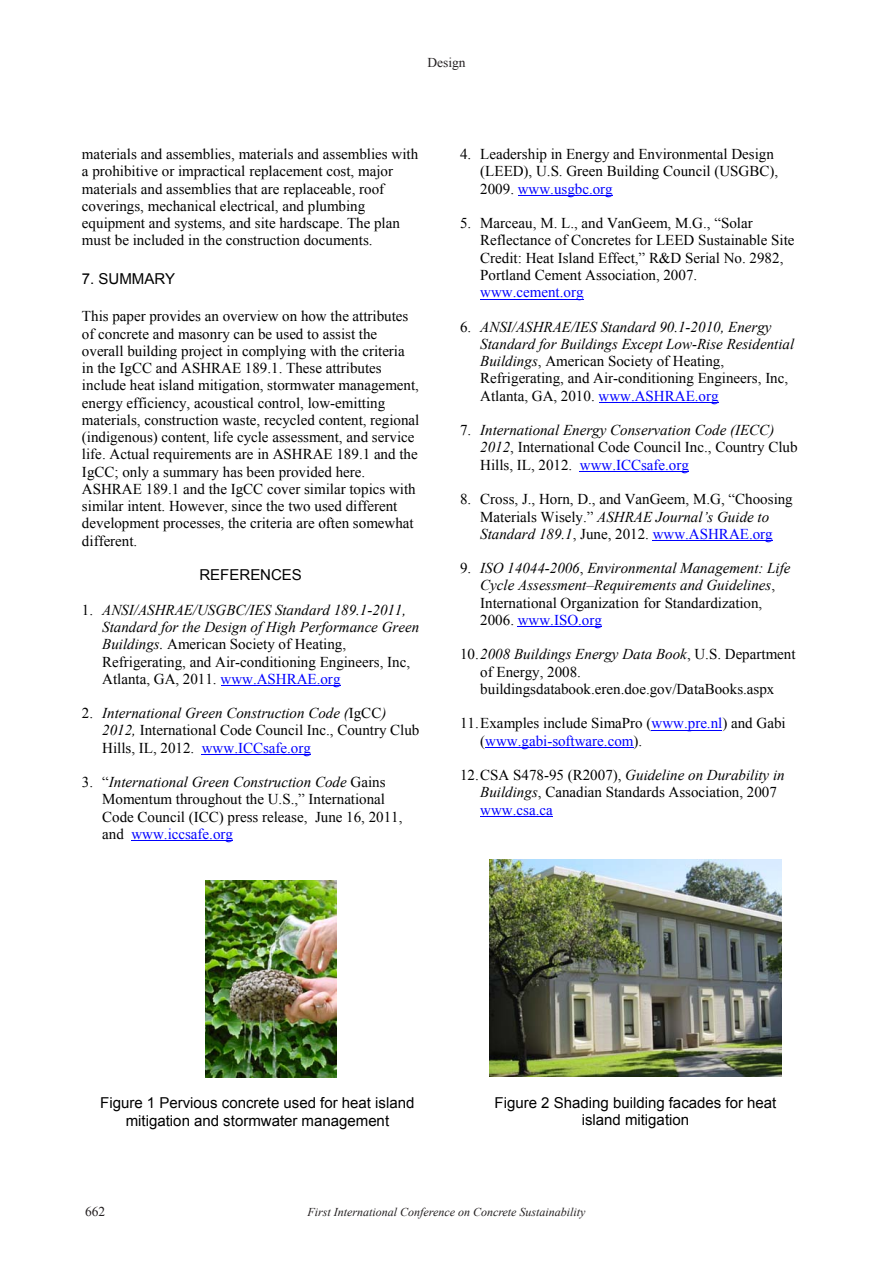
<style>
.page{position:relative;width:893px;height:1263px;background:#fff}
.page>*{position:absolute;margin:0;border:0;box-sizing:border-box;transform-origin:0 0}
.t1{font:15px/17.2px "Times New Roman";color:#000}
.t2{font:italic 15px/17.2px "Times New Roman";color:#000}
.t3{font:15px/17.2px "Arial";color:#000;text-align:center}
.t4{font:15px "Times New Roman";color:#00f}
.t5{font:13.5px "Times New Roman";color:#231f20}
.t6{font:italic 12px "Times New Roman";color:#231f20}
.s1{font-style:normal}
.s2{font-style:normal;color:#00f}
.s3{font-style:italic}
.s4{color:#00f}
</style>
<div class="page">
<hr style="left:221px;top:685px;width:120px;height:1px;background:#00f">
<hr style="left:202px;top:754px;width:109px;height:1px;background:#00f">
<hr style="left:131px;top:840px;width:102px;height:1px;background:#00f">
<hr style="left:518px;top:195px;width:95px;height:1px;background:#00f">
<hr style="left:480px;top:299px;width:104px;height:1px;background:#00f">
<hr style="left:599px;top:402px;width:120px;height:1px;background:#00f">
<hr style="left:580px;top:471px;width:109px;height:1px;background:#00f">
<hr style="left:653px;top:540px;width:120px;height:1px;background:#00f">
<hr style="left:518px;top:627px;width:84px;height:1px;background:#00f">
<hr style="left:651px;top:730px;width:71px;height:1px;background:#00f">
<hr style="left:485px;top:747px;width:148px;height:1px;background:#00f">
<hr style="left:480px;top:816px;width:73px;height:1px;background:#00f">
<img style="left:206px;top:880px;width:130px;height:197px">
<img style="left:490px;top:859px;width:292px;height:217px">
<p class="t5" style="left:427px;top:53px;width:40px">Design</p>
<p class="t1" style="left:82px;top:145px;width:338px">materials and assemblies, materials and assemblies with a prohibitive or impractical replacement cost, major materials and assemblies that are replaceable, roof coverings, mechanical electrical, and plumbing equipment and systems, and site hardscape. The plan must be included in the construction documents.</p>
<p class="t3" style="left:82px;top:270px;width:95px">7. SUMMARY</p>
<p class="t1" style="left:82px;top:308px;width:339px">This paper provides an overview on how the attributes of concrete and masonry can be used to assist the overall building project in complying with the criteria in the IgCC and ASHRAE 189.1. These attributes include heat island mitigation, stormwater management, energy efficiency, acoustical control, low-emitting materials, construction waste, recycled content, regional (indigenous) content, life cycle assessment, and service life. Actual requirements are in ASHRAE 189.1 and the IgCC; only a summary has been provided here.<br>ASHRAE 189.1 and the IgCC cover similar topics with similar intent. However, since the two used different development processes, the criteria are often somewhat different.</p>
<p class="t3" style="left:199px;top:566px;width:104px">REFERENCES</p>
<p class="t2" style="left:102px;top:601px;width:318px;text-indent:-20px"><span class="s1">1.</span> ANSI/ASHRAE/USGBC/IES Standard 189.1-2011, Standard for the Design of High Performance Green Buildings. <span class="s1">American Society of Heating, Refrigerating, and Air-conditioning Engineers, Inc, Atlanta, GA, 2011.</span> <span class="s2">www.ASHRAE.org</span></p>
<p class="t1" style="left:102px;top:704px;width:319px;text-indent:-20px">2. <span class="s3">International Green Construction Code (</span>IgCC<span class="s3">)<br>2012,</span> International Code Council Inc., Country Club<br>Hills, IL, 2012. <span class="s4">www.ICCsafe.org</span></p>
<p class="t1" style="left:102px;top:773px;width:302px;text-indent:-20px">3. “<span class="s3">International Green Construction Code</span> Gains Momentum throughout the U.S.,” International Code Council (ICC) press release, June 16, 2011, and <span class="s4">www.iccsafe.org</span></p>
<p class="t1" style="left:480px;top:145px;width:299px;text-indent:-20px">4. Leadership in Energy and Environmental Design (LEED), U.S. Green Building Council (USGBC),<br>2009. <span class="s4">www.usgbc.org</span></p>
<p class="t1" style="left:480px;top:214px;width:316px;text-indent:-20px">5. Marceau, M. L., and VanGeem, M.G., “Solar Reflectance of Concretes for LEED Sustainable Site Credit: Heat Island Effect,” R&amp;D Serial No. 2982, Portland Cement Association, 2007.</p>
<p class="t4" style="left:480px;top:282px;width:105px">www.cement.org</p>
<p class="t2" style="left:480px;top:318px;width:315px;text-indent:-20px"><span class="s1">6.</span> ANSI/ASHRAE/IES Standard 90.1-2010, Energy Standard for Buildings Except Low-Rise Residential Buildings<span class="s1">, American Society of Heating, Refrigerating, and Air-conditioning Engineers, Inc, Atlanta, GA, 2010.</span> <span class="s2">www.ASHRAE.org</span></p>
<p class="t1" style="left:480px;top:421px;width:319px;text-indent:-20px">7. <span class="s3">International Energy Conservation Code (IECC)<br>2012</span>, International Code Council Inc., Country Club<br>Hills, IL, 2012. <span class="s4">www.ICCsafe.org</span></p>
<p class="t1" style="left:460px;top:490px;width:334px;text-align:center">8. Cross, J., Horn, D., and VanGeem, M.G, “Choosing<br>Materials Wisely.” <span class="s3">ASHRAE Journal’s Guide to<br>Standard 189.1</span>, June, 2012. <span class="s4">www.ASHRAE.org</span></p>
<p class="t2" style="left:480px;top:559px;width:312px;text-indent:-20px"><span class="s1">9.</span> ISO 14044-2006<span class="s1">,</span> Environmental Management: Life Cycle Assessment–Requirements and Guidelines<span class="s1">, International Organization for Standardization, 2006.</span> <span class="s2">www.ISO.org</span></p>
<p class="t1" style="left:480px;top:646px;width:317px;text-indent:-20px">10.<span class="s3">2008 Buildings Energy Data Book</span>, U.S. Department of Energy, 2008. buildingsdatabook.eren.doe.gov/DataBooks.aspx</p>
<p class="t1" style="left:480px;top:714px;width:307px;text-indent:-20px">11.Examples include SimaPro (<span class="s4">www.pre.nl</span>) and Gabi (<span class="s4">www.gabi-software.com</span>).</p>
<p class="t1" style="left:480px;top:766px;width:306px;text-indent:-20px">12.CSA S478-95 (R2007), <span class="s3">Guideline on Durability in<br>Buildings</span>, Canadian Standards Association, 2007 <span class="s4">www.csa.ca</span></p>
<p class="t3" style="left:100px;top:1095px;width:316px">Figure 1 Pervious concrete used for heat island mitigation and stormwater management</p>
<p class="t3" style="left:495px;top:1094px;width:283px">Figure 2 Shading building facades for heat island mitigation</p>
<p class="t5" style="left:85px;top:1203px;width:22px">662</p>
<p class="t6" style="left:307px;top:1204px;width:280px">First International Conference on Concrete Sustainability</p>
</div>
